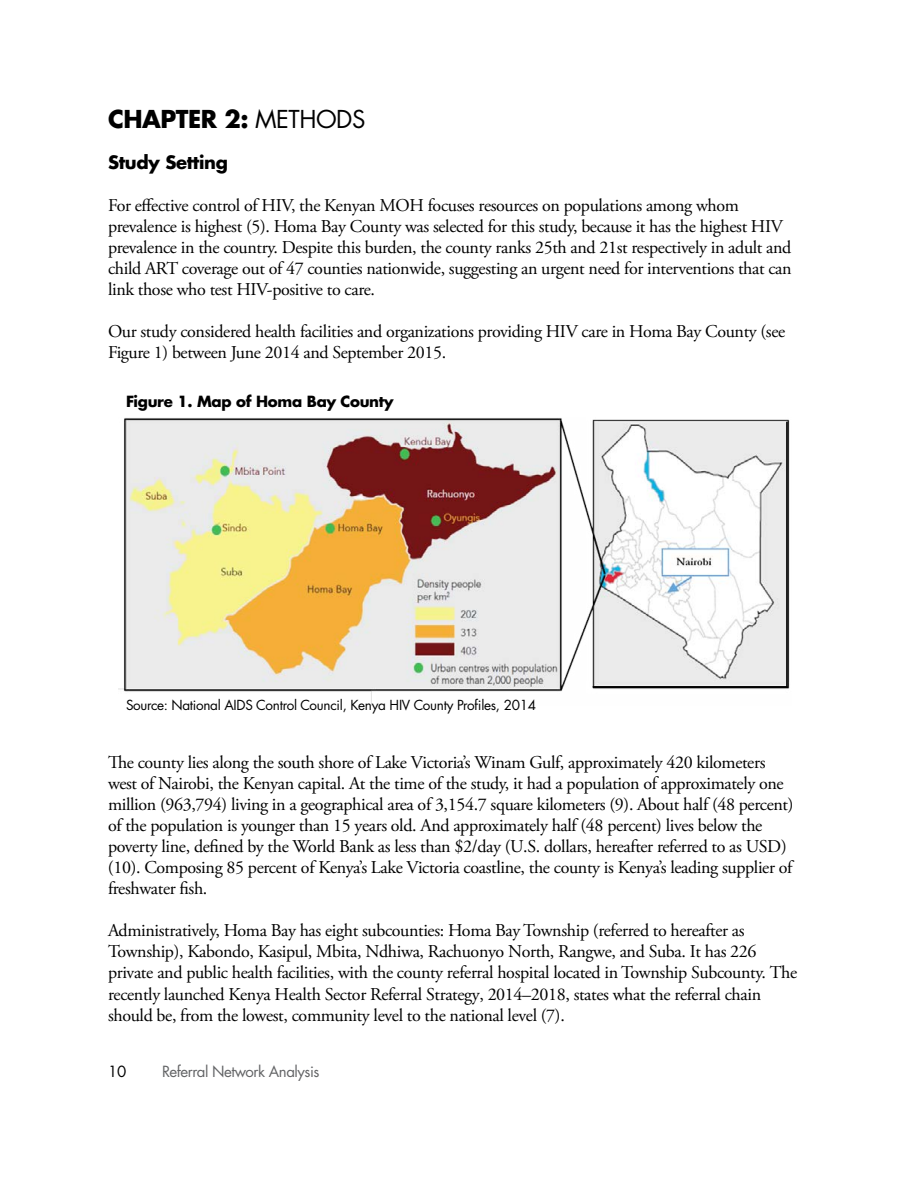
<style>
.page{position:relative;width:918px;height:1188px;background:#fff}
.page>*{position:absolute;margin:0;border:0;box-sizing:border-box;transform-origin:0 0}
.t1{font:700 24px "Futura LT Pro";letter-spacing:-.02em;color:#000}
.t2{font:18px/21px "Adobe Garamond Pro";letter-spacing:-.02em;color:#000}
.t3{font:700 18px "Futura LT Pro";letter-spacing:-.02em;color:#000}
.t4{font:700 15px "Futura LT Pro";letter-spacing:-.02em;color:#000}
.t5{font:15px "Futura LT Pro";letter-spacing:-.03em;color:#636466}
.t6{font:15px "Futura LT Pro";color:#000}
.t7{font:13.5px "Futura LT Pro";letter-spacing:-.02em;color:#000}
.s1{font-weight:400}
</style>
<div class="page">
<img style="left:119px;top:418px;width:671px;height:288px">
<hr style="left:786px;top:422px;width:2px;height:266px;background:#000">
<hr style="left:593px;top:686px;width:195px;height:2px;background:#000">
<h1 class="t1" style="left:108px;top:100px;width:259px">CHAPTER 2: <span class="s1">METHODS</span></h1>
<p class="t3" style="left:108px;top:149px;width:121px">Study Setting</p>
<p class="t2" style="left:108px;top:195px;width:685px">For effective control of HIV, the Kenyan MOH focuses resources on populations among whom prevalence is highest (5). Homa Bay County was selected for this study, because it has the highest HIV prevalence in the country. Despite this burden, the county ranks 25th and 21st respectively in adult and child ART coverage out of 47 counties nationwide, suggesting an urgent need for interventions that can link those who test HIV-positive to care.</p>
<p class="t2" style="left:108px;top:321px;width:679px;line-height:21.6px">Our study considered health facilities and organizations providing HIV care in Homa Bay County (see<br>Figure 1) between June 2014 and September 2015.</p>
<p class="t4" style="left:126px;top:389px;width:269px">Figure 1. Map of Homa Bay County</p>
<p class="t7" style="left:126px;top:695px;width:412px">Source: National AIDS Control Council, Kenya HIV County Profiles, 2014</p>
<p class="t2" style="left:108px;top:752px;width:687px">The county lies along the south shore of Lake Victoria’s Winam Gulf, approximately 420 kilometers west of Nairobi, the Kenyan capital. At the time of the study, it had a population of approximately one million (963,794) living in a geographical area of 3,154.7 square kilometers (9). About half (48 percent) of the population is younger than 15 years old. And approximately half (48 percent) lives below the poverty line, defined by the World Bank as less than $2/day (U.S. dollars, hereafter referred to as USD) (10). Composing 85 percent of Kenya’s Lake Victoria coastline, the county is Kenya’s leading supplier of freshwater fish.</p>
<p class="t2" style="left:108px;top:920px;width:691px">Administratively, Homa Bay has eight subcounties: Homa Bay Township (referred to hereafter as Township), Kabondo, Kasipul, Mbita, Ndhiwa, Rachuonyo North, Rangwe, and Suba. It has 226 private and public health facilities, with the county referral hospital located in Township Subcounty. The recently launched Kenya Health Sector Referral Strategy, 2014–2018, states what the referral chain should be, from the lowest, community level to the national level (7).</p>
<p class="t6" style="left:108px;top:1061px;width:20px">10</p>
<p class="t5" style="left:162px;top:1061px;width:159px">Referral Network Analysis</p>
</div>
